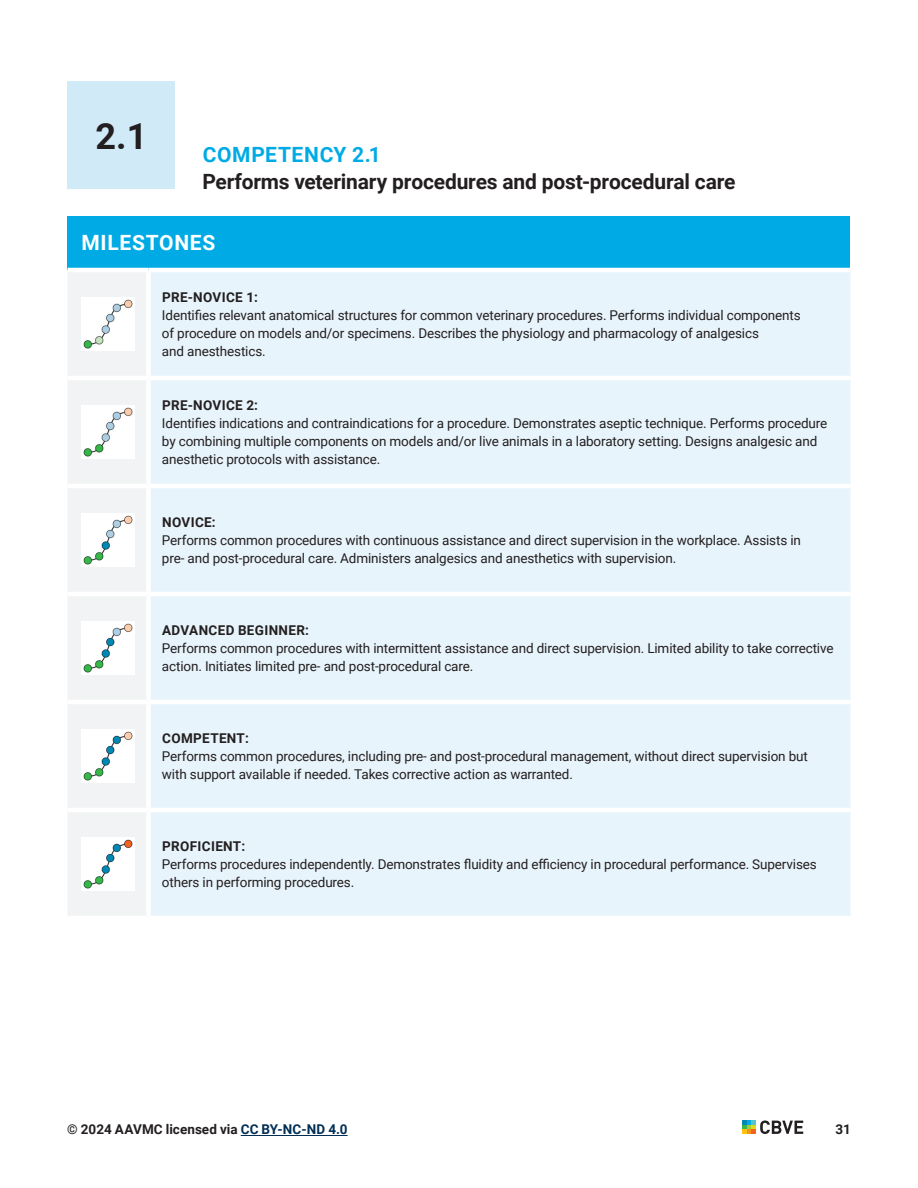
<style>
.page{position:relative;width:918px;height:1188px;background:#fff}
.page>*{position:absolute;margin:0;border:0;box-sizing:border-box;transform-origin:0 0}
.t1{font:700 36px "Roboto";color:#231f20}
.t2{font:700 21px "Roboto";letter-spacing:-.01em;color:#231f20}
.t3{font:700 21px "Roboto";letter-spacing:.03em;color:#00abe5}
.t4{font:700 21px "Roboto";letter-spacing:.035em;color:#fff}
.t5{font:13.5px/18px "Roboto";letter-spacing:-.01em;color:#231f20}
.t6{font:700 13.5px "Roboto";letter-spacing:.025em;color:#231f20}
.t7{font:700 13.5px "Roboto";color:#231f20}
.s1{color:#002e54}
</style>
<div class="page">
<div style="left:68px;top:216px;width:782px;height:54px;background:#00abe5"></div>
<div style="left:68px;top:273px;width:78px;height:642px;background:#f2f3f4"></div>
<div style="left:151px;top:272px;width:699px;height:644px;background:#e8f4fb"></div>
<hr style="left:68px;top:376px;width:80px;height:4px;background:#fff">
<hr style="left:148px;top:376px;width:702px;height:4px;background:#fff">
<hr style="left:148px;top:592px;width:702px;height:4px;background:#fff">
<hr style="left:68px;top:700px;width:80px;height:4px;background:#fff">
<hr style="left:148px;top:700px;width:702px;height:4px;background:#fff">
<hr style="left:68px;top:484px;width:80px;height:4px;background:#fff">
<hr style="left:148px;top:484px;width:702px;height:4px;background:#fff">
<hr style="left:68px;top:268px;width:80px;height:4px;background:#fff">
<hr style="left:148px;top:268px;width:702px;height:4px;background:#fff">
<hr style="left:68px;top:592px;width:80px;height:4px;background:#fff">
<hr style="left:68px;top:808px;width:80px;height:4px;background:#fff">
<hr style="left:148px;top:808px;width:702px;height:4px;background:#fff">
<img style="left:81px;top:297px;width:54px;height:54px">
<img style="left:81px;top:405px;width:54px;height:54px">
<img style="left:81px;top:513px;width:54px;height:54px">
<img style="left:81px;top:621px;width:54px;height:54px">
<img style="left:81px;top:729px;width:54px;height:54px">
<img style="left:81px;top:837px;width:54px;height:54px">
<div style="left:68px;top:81px;width:108px;height:108px;background:#d1eaf8"></div>
<svg style="left:742px;top:1120px;width:61px;height:14px"></svg>
<hr style="left:241px;top:1135px;width:107px;height:1px;background:#002e54">
<h1 class="t1" style="left:96px;top:110px;width:53px">2.1</h1>
<h2 class="t3" style="left:203px;top:140px;width:180px">COMPETENCY 2.1</h2>
<h2 class="t2" style="left:202px;top:167px;width:535px">Performs veterinary procedures and post-procedural care</h2>
<h2 class="t4" style="left:81px;top:228px;width:136px">MILESTONES</h2>
<p class="t6" style="left:162px;top:288px;width:97px">PRE-NOVICE 1:</p>
<p class="t5" style="left:162px;top:305px;width:640px">Identifies relevant anatomical structures for common veterinary procedures. Performs individual components of procedure on models and/or specimens. Describes the physiology and pharmacology of analgesics<br>and anesthestics.</p>
<p class="t6" style="left:162px;top:396px;width:97px">PRE-NOVICE 2:</p>
<p class="t5" style="left:162px;top:413px;width:667px">Identifies indications and contraindications for a procedure. Demonstrates aseptic technique. Performs procedure by combining multiple components on models and/or live animals in a laboratory setting. Designs analgesic and anesthetic protocols with assistance.</p>
<p class="t6" style="left:162px;top:513px;width:55px">NOVICE:</p>
<p class="t5" style="left:162px;top:530px;width:641px">Performs common procedures with continuous assistance and direct supervision in the workplace. Assists in pre- and post-procedural care. Administers analgesics and anesthetics with supervision.</p>
<p class="t6" style="left:162px;top:621px;width:148px">ADVANCED BEGINNER:</p>
<p class="t5" style="left:162px;top:638px;width:673px">Performs common procedures with intermittent assistance and direct supervision. Limited ability to take corrective action. Initiates limited pre- and post-procedural care.</p>
<p class="t6" style="left:162px;top:729px;width:88px">COMPETENT:</p>
<p class="t5" style="left:162px;top:746px;width:647px">Performs common procedures, including pre- and post-procedural management, without direct supervision but with support available if needed. Takes corrective action as warranted.</p>
<p class="t6" style="left:162px;top:837px;width:84px">PROFICIENT:</p>
<p class="t5" style="left:162px;top:854px;width:656px">Performs procedures independently. Demonstrates fluidity and efficiency in procedural performance. Supervises others in performing procedures.</p>
<p class="t7" style="left:67px;top:1120px;width:282px">© 2024 AAVMC licensed via <span class="s1">CC BY-NC-ND 4.0</span></p>
<p class="t6" style="left:835px;top:1120px;width:17px">31</p>
</div>
